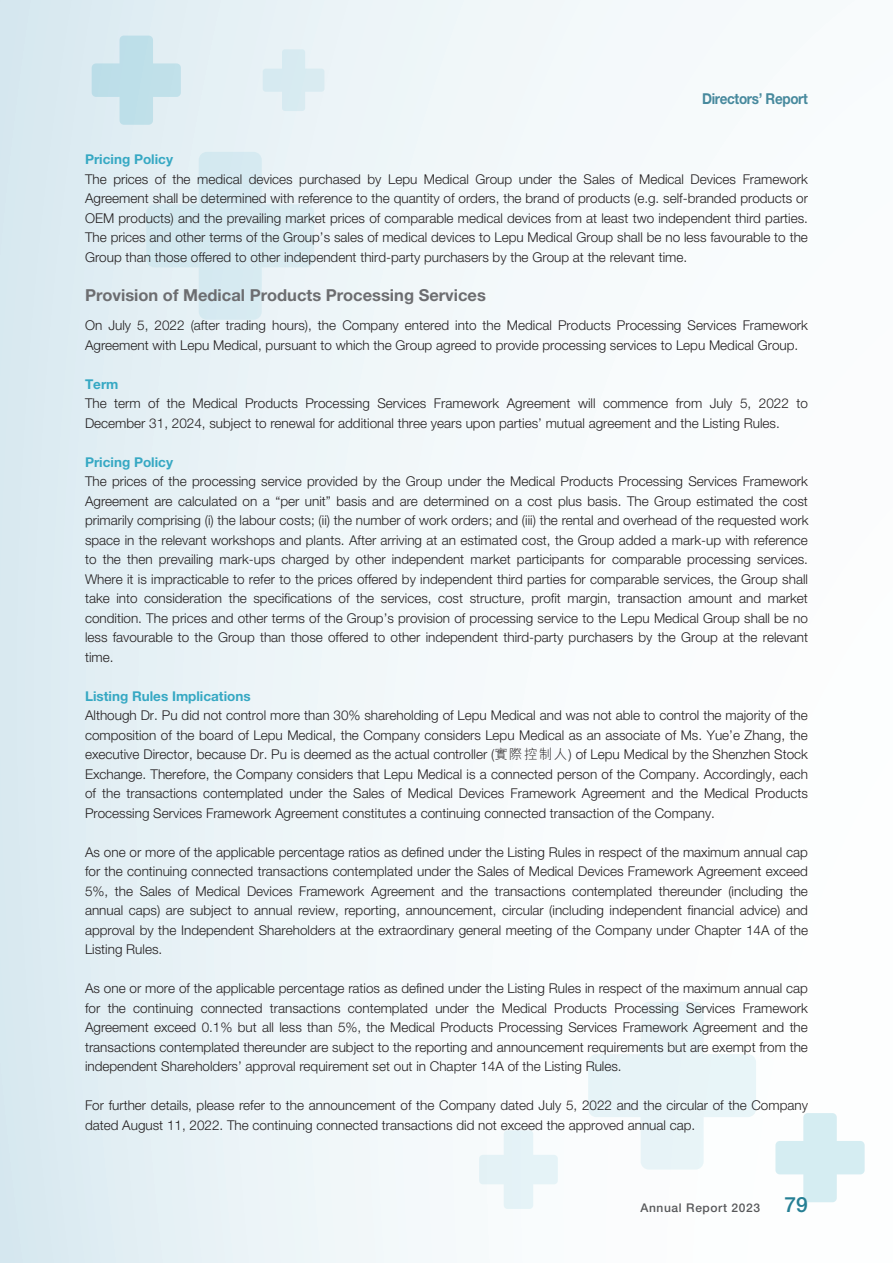
<style>
.page{position:relative;width:893px;height:1263px;background:#fff}
.page>*{position:absolute;margin:0;border:0;box-sizing:border-box;transform-origin:0 0}
.t1{font:700 16.5px "Helvetica Neue LT Std";color:#6c6d70}
.t2{font:700 15px "Helvetica Neue LT Std";letter-spacing:-.025em;color:#47899d;scale:.9 1}
.t3{font:300 13.5px/19.5px "Helvetica Neue LT Std";color:#231f20;text-align:justify}
.t4{font:700 13.5px "Helvetica Neue LT Std";color:#36a8c3}
.t5{font:500 12px "Helvetica Neue LT Std";letter-spacing:.05em;color:#57585a}
.s1{font-family:"M Hei HK"}
.s2{font-size:21px;color:#257f94}
</style>
<div class="page">
<div style="left:0;top:0;width:893px;height:1263px;background:linear-gradient(to right,#dfedf3,#fff)"></div>
<svg style="left:588px;top:1002px;width:168px;height:167px"></svg>
<svg style="left:775px;top:1113px;width:90px;height:89px"></svg>
<svg style="left:479px;top:1130px;width:79px;height:79px"></svg>
<svg style="left:146px;top:152px;width:168px;height:168px;background:#dcecf2"></svg>
<svg style="left:92px;top:36px;width:89px;height:89px;background:#cbe4ec"></svg>
<svg style="left:263px;top:49px;width:61px;height:62px;background:#deedf3"></svg>
<p class="t2" style="left:702px;top:89px;width:119px">Directors’ Report</p>
<p class="t4" style="left:85px;top:151px;width:89px">Pricing Policy</p>
<p class="t3" style="left:85px;top:169px;width:724px">The prices of the medical devices purchased by Lepu Medical Group under the Sales of Medical Devices Framework Agreement shall be determined with reference to the quantity of orders, the brand of products (e.g. self-branded products or OEM products) and the prevailing market prices of comparable medical devices from at least two independent third parties.<br>The prices and other terms of the Group’s sales of medical devices to Lepu Medical Group shall be no less favourable to the Group than those offered to other independent third-party purchasers by the Group at the relevant time.</p>
<p class="t1" style="left:85px;top:285px;width:402px">Provision of Medical Products Processing Services</p>
<p class="t3" style="left:85px;top:315px;width:724px">On July 5, 2022 (after trading hours), the Company entered into the Medical Products Processing Services Framework<br>Agreement with Lepu Medical, pursuant to which the Group agreed to provide processing services to Lepu Medical Group.</p>
<p class="t4" style="left:85px;top:375px;width:35px">Term</p>
<p class="t3" style="left:85px;top:393px;width:724px">The term of the Medical Products Processing Services Framework Agreement will commence from July 5, 2022 to<br>December 31, 2024, subject to renewal for additional three years upon parties’ mutual agreement and the Listing Rules.</p>
<p class="t4" style="left:85px;top:453px;width:89px">Pricing Policy</p>
<p class="t3" style="left:85px;top:471px;width:725px">The prices of the processing service provided by the Group under the Medical Products Processing Services Framework Agreement are calculated on a “per unit” basis and are determined on a cost plus basis. The Group estimated the cost primarily comprising (i) the labour costs; (ii) the number of work orders; and (iii) the rental and overhead of the requested work space in the relevant workshops and plants. After arriving at an estimated cost, the Group added a mark-up with reference to the then prevailing mark-ups charged by other independent market participants for comparable processing services.<br>Where it is impracticable to refer to the prices offered by independent third parties for comparable services, the Group shall take into consideration the specifications of the services, cost structure, profit margin, transaction amount and market condition. The prices and other terms of the Group’s provision of processing service to the Lepu Medical Group shall be no less favourable to the Group than those offered to other independent third-party purchasers by the Group at the relevant time.</p>
<p class="t4" style="left:85px;top:687px;width:167px">Listing Rules Implications</p>
<p class="t3" style="left:85px;top:705px;width:724px">Although Dr. Pu did not control more than 30% shareholding of Lepu Medical and was not able to control the majority of the composition of the board of Lepu Medical, the Company considers Lepu Medical as an associate of Ms. Yue’e Zhang, the executive Director, because Dr. Pu is deemed as the actual controller (<span class="s1">實際控制人</span>) of Lepu Medical by the Shenzhen Stock Exchange. Therefore, the Company considers that Lepu Medical is a connected person of the Company. Accordingly, each of the transactions contemplated under the Sales of Medical Devices Framework Agreement and the Medical Products Processing Services Framework Agreement constitutes a continuing connected transaction of the Company.</p>
<p class="t3" style="left:85px;top:842px;width:724px">As one or more of the applicable percentage ratios as defined under the Listing Rules in respect of the maximum annual cap for the continuing connected transactions contemplated under the Sales of Medical Devices Framework Agreement exceed 5%, the Sales of Medical Devices Framework Agreement and the transactions contemplated thereunder (including the annual caps) are subject to annual review, reporting, announcement, circular (including independent financial advice) and approval by the Independent Shareholders at the extraordinary general meeting of the Company under Chapter 14A of the Listing Rules.</p>
<p class="t3" style="left:85px;top:978px;width:724px">As one or more of the applicable percentage ratios as defined under the Listing Rules in respect of the maximum annual cap for the continuing connected transactions contemplated under the Medical Products Processing Services Framework Agreement exceed 0.1% but all less than 5%, the Medical Products Processing Services Framework Agreement and the transactions contemplated thereunder are subject to the reporting and announcement requirements but are exempt from the independent Shareholders’ approval requirement set out in Chapter 14A of the Listing Rules.</p>
<p class="t3" style="left:85px;top:1095px;width:724px">For further details, please refer to the announcement of the Company dated July 5, 2022 and the circular of the Company dated August 11, 2022. The continuing connected transactions did not exceed the approved annual cap.</p>
<p class="t5" style="left:640px;top:1200px;width:169px">Annual Report 2023 <span class="s2">79</span></p>
</div>
